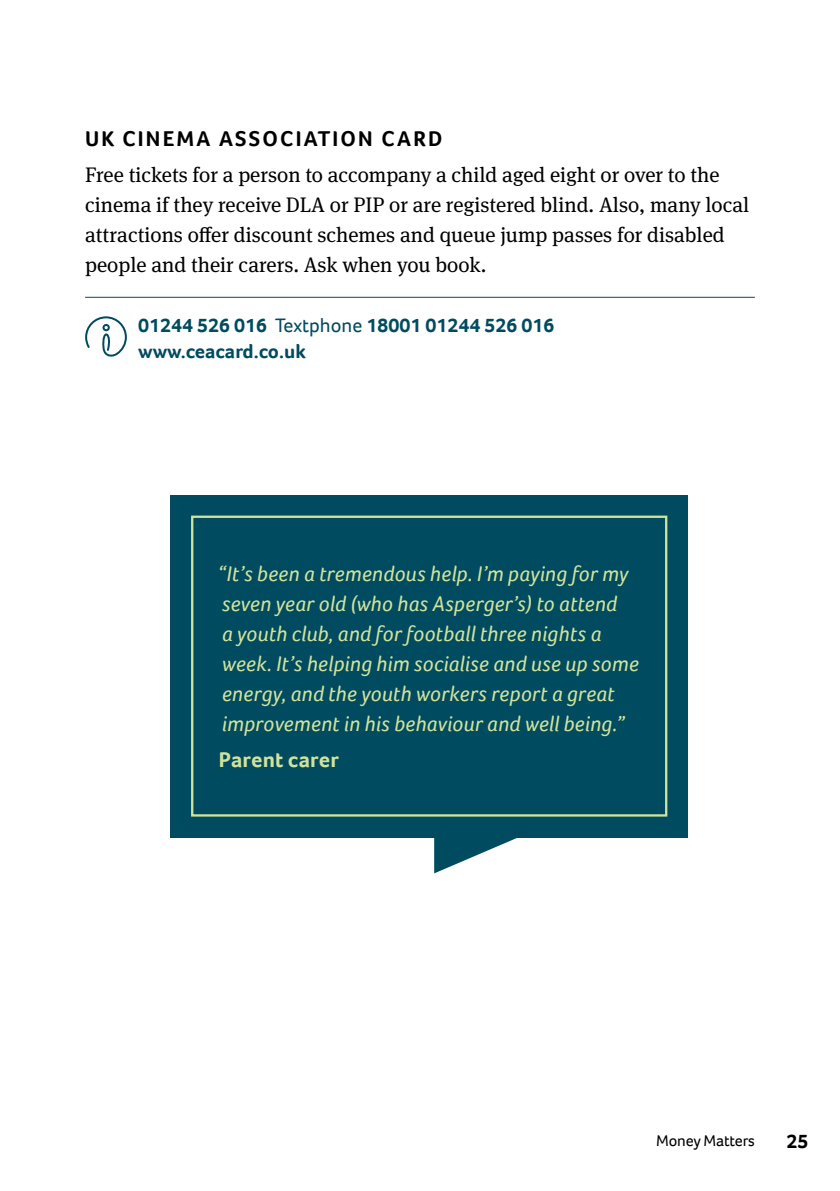
<style>
.page{position:relative;width:840px;height:1191px;background:#fff}
.page>*{position:absolute;margin:0;border:0;box-sizing:border-box;transform-origin:0 0}
.t1{font:italic 22px/30px "Foco";letter-spacing:.005em;color:#d1e39b}
.t2{font:700 22px "Foco";letter-spacing:.1em;color:#000}
.t3{font:700 22px "Foco";letter-spacing:.01em;color:#d1e39b}
.t4{font:21px/30px "Meta Serif OT";color:#000}
.t5{font:700 20px/26px "Foco";color:#004b60}
.t6{font:700 20px "Foco";color:#000}
.t7{font:16px "Foco";letter-spacing:-.01em;color:#000}
.s1{font-weight:400}
</style>
<div class="page">
<hr style="left:85px;top:297px;width:669px;height:1px;background:#004b60">
<svg style="left:85px;top:316px;width:42px;height:41px"></svg>
<div style="left:170px;top:495px;width:517px;height:342px;background:#004b60"></div>
<div style="left:191px;top:515px;width:476px;height:301px;border:2px solid #d1e39b"></div>
<svg style="left:434px;top:837px;width:84px;height:36px"></svg>
<p class="t2" style="left:85px;top:124px;width:356px">UK Cinema Association card</p>
<p class="t4" style="left:85px;top:159px;width:665px">Free tickets for a person to accompany a child aged eight or over to the cinema if they receive DLA or PIP or are registered blind. Also, many local attractions offer discount schemes and queue jump passes for disabled people and their carers. Ask when you book.</p>
<p class="t5" style="left:138px;top:312px;width:417px">01244 526 016 <span class="s1">Textphone</span> 18001 01244 526 016 www.ceacard.co.uk</p>
<p class="t1" style="left:217px;top:558px;width:422px">“It’s been a tremendous help. I’m paying for my seven year old (who has Asperger’s) to attend<br>a youth club, and for football three nights a week. It’s helping him socialise and use up some energy, and the youth workers report a great improvement in his behaviour and well being.”</p>
<p class="t3" style="left:219px;top:745px;width:121px">Parent carer</p>
<p class="t7" style="left:655px;top:1129px;width:100px">Money Matters</p>
<p class="t6" style="left:786px;top:1128px;width:23px">25</p>
</div>
